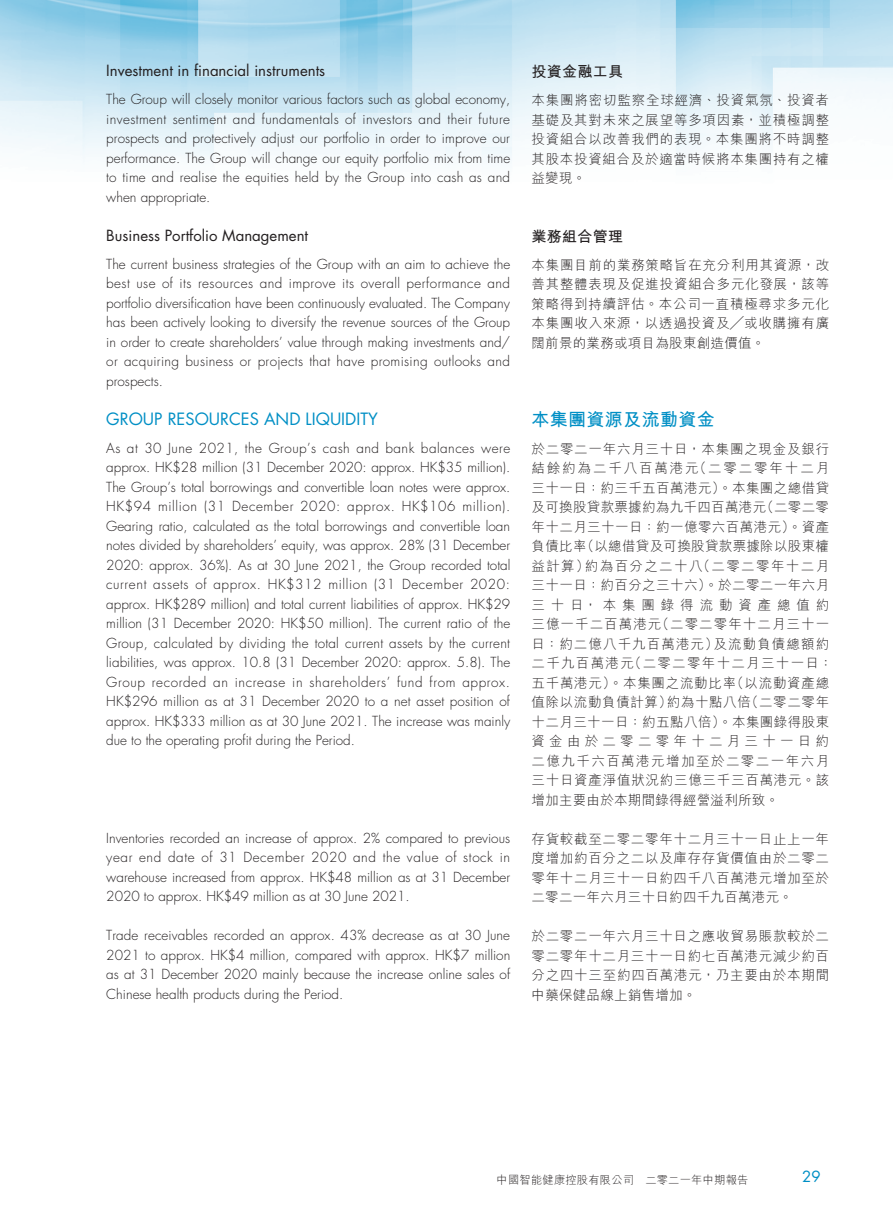
<style>
.page{position:relative;width:893px;height:1212px;background:#fff}
.page>*{position:absolute;margin:0;border:0;box-sizing:border-box;transform-origin:0 0}
._001_H1_C{font:700 18px "M Hei HK";letter-spacing:.02em;color:#008fc5}
._01_H1_E{font:16.5px "Futura Std";color:#008fc5}
._02_H2_E{font:15px "Futura Std";color:#231f20}
._002_H2_C{font:700 15px "M Hei HK";letter-spacing:.02em;color:#231f20}
.t1{font:15px "Futura Std";color:#008fc5}
._00_txt_E{font:300 13.5px/19.5px "Futura Std";color:#231f20;text-align:justify}
._000_txt_C{font:300 13.5px/19.5px "M Hei HK";letter-spacing:.055em;color:#231f20;text-align:justify}
.t2{font:300 11.25px "M Hei HK";letter-spacing:.02em;color:#231f20}
</style>
<div class="page">
<img style="left:0;top:0;width:893px;height:163px">
<p class="_02_H2_E" style="left:106px;top:61px;width:220px">Investment in financial instruments</p>
<p class="_00_txt_E" style="left:106px;top:90px;width:405px">The Group will closely monitor various factors such as global economy, investment sentiment and fundamentals of investors and their future prospects and protectively adjust our portfolio in order to improve our performance. The Group will change our equity portfolio mix from time to time and realise the equities held by the Group into cash as and when appropriate.</p>
<p class="_02_H2_E" style="left:106px;top:226px;width:203px">Business Portfolio Management</p>
<p class="_00_txt_E" style="left:106px;top:254px;width:405px">The current business strategies of the Group with an aim to achieve the best use of its resources and improve its overall performance and portfolio diversification have been continuously evaluated. The Company has been actively looking to diversify the revenue sources of the Group in order to create shareholders’ value through making investments and/ or acquiring business or projects that have promising outlooks and prospects.</p>
<p class="_01_H1_E" style="left:106px;top:408px;width:273px">GROUP RESOURCES AND LIQUIDITY</p>
<p class="_00_txt_E" style="left:106px;top:438px;width:406px">As at 30 June 2021, the Group’s cash and bank balances were approx. HK$28 million (31 December 2020: approx. HK$35 million).<br>The Group’s total borrowings and convertible loan notes were approx.<br>HK$94 million (31 December 2020: approx. HK$106 million).<br>Gearing ratio, calculated as the total borrowings and convertible loan notes divided by shareholders’ equity, was approx. 28% (31 December 2020: approx. 36%). As at 30 June 2021, the Group recorded total current assets of approx. HK$312 million (31 December 2020: approx. HK$289 million) and total current liabilities of approx. HK$29 million (31 December 2020: HK$50 million). The current ratio of the Group, calculated by dividing the total current assets by the current liabilities, was approx. 10.8 (31 December 2020: approx. 5.8). The Group recorded an increase in shareholders’ fund from approx.<br>HK$296 million as at 31 December 2020 to a net asset position of approx. HK$333 million as at 30 June 2021. The increase was mainly due to the operating profit during the Period.</p>
<p class="_00_txt_E" style="left:106px;top:828px;width:405px">Inventories recorded an increase of approx. 2% compared to previous year end date of 31 December 2020 and the value of stock in warehouse increased from approx. HK$48 million as at 31 December 2020 to approx. HK$49 million as at 30 June 2021.</p>
<p class="_00_txt_E" style="left:106px;top:926px;width:405px">Trade receivables recorded an approx. 43% decrease as at 30 June 2021 to approx. HK$4 million, compared with approx. HK$7 million as at 31 December 2020 mainly because the increase online sales of Chinese health products during the Period.</p>
<p class="_002_H2_C" style="left:531px;top:61px;width:93px">投資金融工具</p>
<p class="_000_txt_C" style="left:531px;top:90px;width:299px">本集團將密切監察全球經濟、投資氣氛、投資者基礎及其對未來之展望等多項因素，並積極調整投資組合以改善我們的表現。本集團將不時調整其股本投資組合及於適當時候將本集團持有之權益變現。</p>
<p class="_002_H2_C" style="left:531px;top:225px;width:93px">業務組合管理</p>
<p class="_000_txt_C" style="left:531px;top:255px;width:299px">本集團目前的業務策略旨在充分利用其資源，改善其整體表現及促進投資組合多元化發展，該等策略得到持續評估。本公司一直積極尋求多元化本集團收入來源，以透過投資及╱或收購擁有廣闊前景的業務或項目為股東創造價值。</p>
<p class="_001_H1_C" style="left:531px;top:406px;width:185px">本集團資源及流動資金</p>
<p class="_000_txt_C" style="left:531px;top:439px;width:302px;text-align:left">於二零二一年六月三十日，本集團之現金及銀行結餘約為二千八百萬港元（二零二零年十二月三十一日：約三千五百萬港元）。本集團之總借貸及可換股貸款票據約為九千四百萬港元（二零二零年十二月三十一日：約一億零六百萬港元）。資產負債比率（以總借貸及可換股貸款票據除以股東權益計算）約為百分之二十八（二零二零年十二月三十一日：約百分之三十六）。於二零二一年六月三十日，本集團錄得流動資產總值約三億一千二百萬港元（二零二零年十二月三十一日：約二億八千九百萬港元）及流動負債總額約二千九百萬港元（二零二零年十二月三十一日：五千萬港元）。本集團之流動比率（以流動資產總值除以流動負債計算）約為十點八倍（二零二零年十二月三十一日：約五點八倍）。本集團錄得股東資金由於二零二零年十二月三十一日約二億九千六百萬港元增加至於二零二一年六月三十日資產淨值狀況約三億三千三百萬港元。該增加主要由於本期間錄得經營溢利所致。</p>
<p class="_000_txt_C" style="left:531px;top:829px;width:299px">存貨較截至二零二零年十二月三十一日止上一年度增加約百分之二以及庫存存貨價值由於二零二零年十二月三十一日約四千八百萬港元增加至於二零二一年六月三十日約四千九百萬港元。</p>
<p class="_000_txt_C" style="left:531px;top:926px;width:299px">於二零二一年六月三十日之應收貿易賬款較於二零二零年十二月三十一日約七百萬港元減少約百分之四十三至約四百萬港元，乃主要由於本期間中藥保健品線上銷售增加。</p>
<p class="t2" style="left:497px;top:1174px;width:253px">中國智能健康控股有限公司 二零二一年中期報告</p>
<p class="t1" style="left:802px;top:1167px;width:20px">29</p>
</div>
